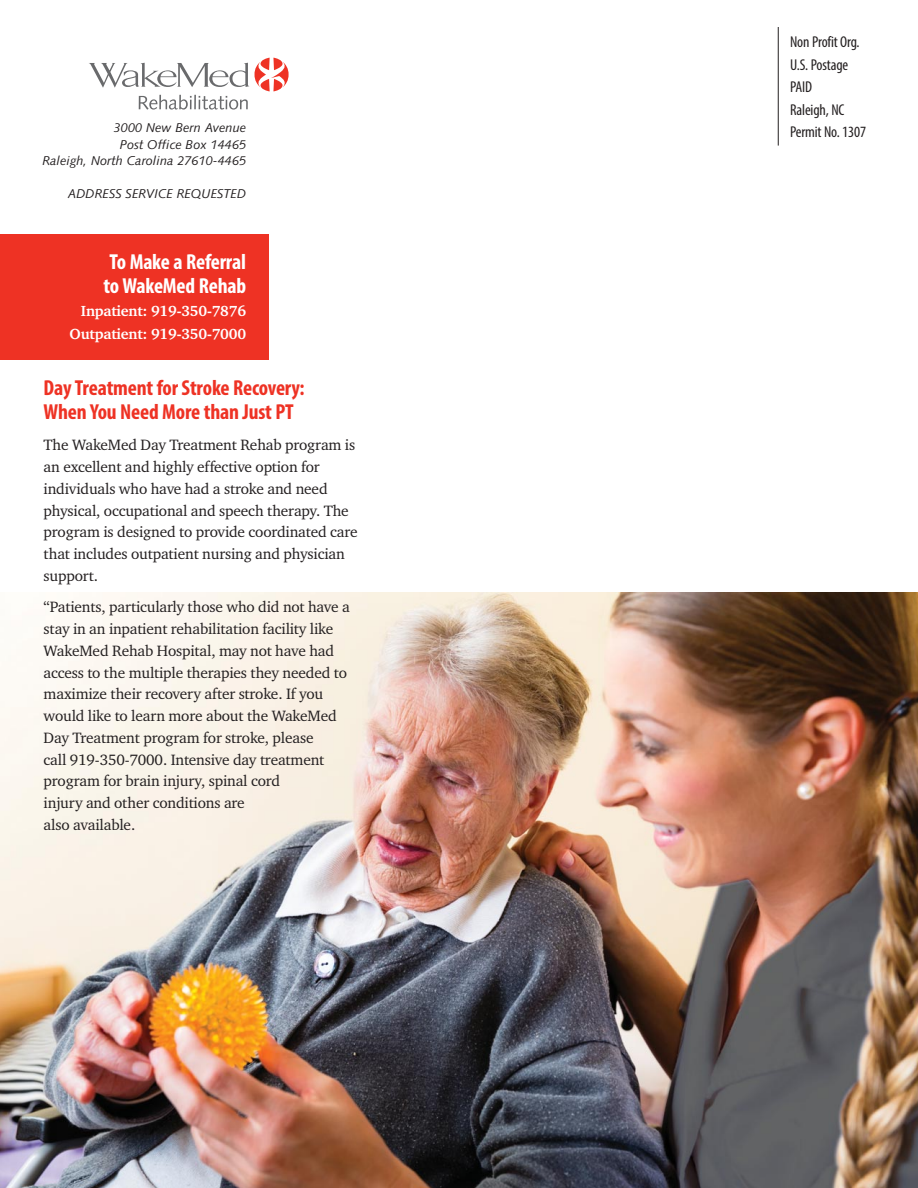
<style>
.page{position:relative;width:918px;height:1188px;background:#fff}
.page>*{position:absolute;margin:0;border:0;box-sizing:border-box;transform-origin:0 0}
.t1{font:700 condensed 21.75px/24px "Myriad Pro";letter-spacing:-.01em;color:#ee3224}
.t2{font:700 condensed 21.75px/24px "Myriad Pro";letter-spacing:-.01em;color:#fff}
.t3{font:condensed 15.75px/22.5px "Myriad Pro";letter-spacing:-.01em;color:#231f20}
.t4{font:15.3px/21.8px "Charter ITC Std";letter-spacing:-.01em;color:#231f20}
.t5{font:700 15px/23.2px "Charter ITC Std";letter-spacing:-.01em;color:#fff;text-align:right}
.t6{font:italic 12.75px/16.5px "Syntax";color:#231f20;text-align:right}
</style>
<div class="page">
<img style="left:0;top:593px;width:918px;height:595px">
<svg style="left:89px;top:58px;width:200px;height:52px"></svg>
<hr style="left:778px;top:27px;width:1px;height:119px;background:#231f20">
<div style="left:0;top:234px;width:268px;height:126px;background:#ee3224"></div>
<p class="t6" style="left:43px;top:121px;width:205px">3000 New Bern Avenue<br>Post Office Box 14465<br>Raleigh, North Carolina 27610-4465</p>
<p class="t6" style="left:68px;top:187px;width:180px">ADDRESS SERVICE REQUESTED</p>
<h1 class="t2" style="left:103px;top:251px;width:144px">To Make a Referral to WakeMed Rehab</h1>
<p class="t5" style="left:69px;top:300px;width:178px">Inpatient: 919-350-7876<br>Outpatient: 919-350-7000</p>
<h1 class="t1" style="left:44px;top:378px;width:262px">Day Treatment for Stroke Recovery:<br>When You Need More than Just PT</h1>
<p class="t4" style="left:44px;top:436px;width:316px">The WakeMed Day Treatment Rehab program is an excellent and highly effective option for individuals who have had a stroke and need physical, occupational and speech therapy. The program is designed to provide coordinated care that includes outpatient nursing and physician support.</p>
<p class="t4" style="left:44px;top:598px;width:308px">“Patients, particularly those who did not have a stay in an inpatient rehabilitation facility like WakeMed Rehab Hospital, may not have had access to the multiple therapies they needed to maximize their recovery after stroke. If you would like to learn more about the WakeMed Day Treatment program for stroke, please<br>call 919-350-7000. Intensive day treatment program for brain injury, spinal cord<br>injury and other conditions are<br>also available.</p>
<p class="t3" style="left:790px;top:32px;width:77px">Non Profit Org.<br>U.S. Postage<br>PAID<br>Raleigh, NC<br>Permit No. 1307</p>
</div>
